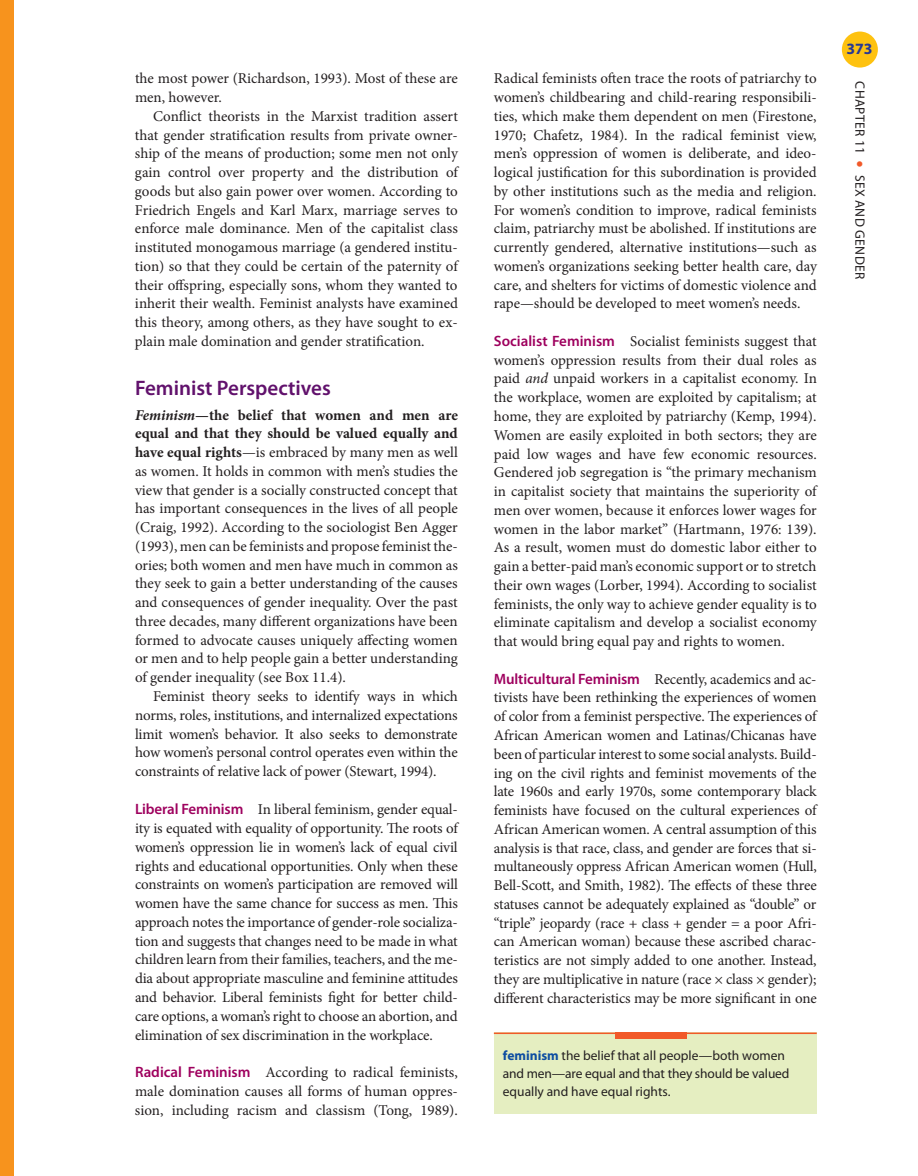
<style>
.page{position:relative;width:918px;height:1176px;background:#fff}
.page>*{position:absolute;margin:0;border:0;box-sizing:border-box;transform-origin:0 0}
.t1{font:600 21px "Myriad Pro";color:#61116c}
.t2{font:700 15.75px "Myriad Pro";color:#273895}
.t3{font:15px/18.8px "Minion Pro";color:#231f20;text-align:justify}
.t4{font:700 15px "Minion Pro";color:#231f20}
.t5{font:13.5px/18px "Myriad Pro";color:#231f20}
.t6{font:13.5px "Myriad Pro";letter-spacing:.03em;color:#231f20}
.s1{font-style:italic}
.s2{font-weight:700}
.s3{font-family:"Myriad Pro";font-weight:600;color:#9e015e}
.s4{font-weight:700;color:#0d4da1}
.s5{color:#f15929}
</style>
<div class="page">
<div style="left:0;top:0;width:14px;height:1175px;background:#f7931d"></div>
<div style="left:842px;top:32px;width:36px;height:36px;background:#fec210;border-radius:50%"></div>
<div style="left:494px;top:1032px;width:323px;height:81px;background:#e5eec1"></div>
<div style="left:615px;top:1032px;width:72px;height:6px;background:#f15929"></div>
<hr style="left:494px;top:1032px;width:323px;height:1px;background:#f15929">
<p class="t3" style="left:135px;top:70px;width:324px">the most power (Richardson, 1993). Most of these are</p>
<p class="t3" style="left:135px;top:89px;width:88px">men, however.</p>
<p class="t3" style="left:153px;top:108px;width:306px">Conflict theorists in the Marxist tradition assert</p>
<p class="t3" style="left:135px;top:126px;width:324px">that gender stratification results from private owner-</p>
<p class="t3" style="left:135px;top:145px;width:324px">ship of the means of production; some men not only</p>
<p class="t3" style="left:135px;top:164px;width:324px">gain control over property and the distribution of</p>
<p class="t3" style="left:135px;top:183px;width:324px">goods but also gain power over women. According to</p>
<p class="t3" style="left:135px;top:201px;width:324px">Friedrich Engels and Karl Marx, marriage serves to</p>
<p class="t3" style="left:135px;top:220px;width:324px">enforce male dominance. Men of the capitalist class</p>
<p class="t3" style="left:135px;top:239px;width:324px">instituted monogamous marriage (a gendered institu-</p>
<p class="t3" style="left:135px;top:258px;width:324px">tion) so that they could be certain of the paternity of</p>
<p class="t3" style="left:135px;top:276px;width:324px">their offspring, especially sons, whom they wanted to</p>
<p class="t3" style="left:135px;top:295px;width:325px">inherit their wealth. Feminist analysts have examined</p>
<p class="t3" style="left:135px;top:314px;width:324px">this theory, among others, as they have sought to ex-</p>
<p class="t3" style="left:135px;top:333px;width:291px">plain male domination and gender stratification.</p>
<p class="t1" style="left:135px;top:380px;width:197px">Feminist Perspectives</p>
<p class="t4" style="left:135px;top:408px;width:324px"><span class="s1">Feminism</span>— the belief that women and men are</p>
<p class="t4" style="left:135px;top:427px;width:324px">equal and that they should be valued equally and</p>
<p class="t3" style="left:135px;top:444px;width:324px"><span class="s2">have equal rights</span>— is embraced by many men as well</p>
<p class="t3" style="left:135px;top:462px;width:324px">as women. It holds in common with men’s studies the</p>
<p class="t3" style="left:135px;top:481px;width:324px">view that gender is a socially constructed concept that</p>
<p class="t3" style="left:135px;top:500px;width:324px">has important consequences in the lives of all people</p>
<p class="t3" style="left:135px;top:519px;width:324px">(Craig, 1992). According to the sociologist Ben Agger</p>
<p class="t3" style="left:135px;top:537px;width:324px">(1993), men can be feminists and propose feminist the-</p>
<p class="t3" style="left:135px;top:556px;width:324px">ories; both women and men have much in common as</p>
<p class="t3" style="left:135px;top:575px;width:324px">they seek to gain a better understanding of the causes</p>
<p class="t3" style="left:135px;top:594px;width:324px">and consequences of gender inequality. Over the past</p>
<p class="t3" style="left:135px;top:612px;width:324px">three decades, many different organizations have been</p>
<p class="t3" style="left:135px;top:631px;width:324px">formed to advocate causes uniquely affecting women</p>
<p class="t3" style="left:135px;top:650px;width:324px">or men and to help people gain a better understanding</p>
<p class="t3" style="left:135px;top:669px;width:212px">of gender inequality (see Box 11.4).</p>
<p class="t3" style="left:153px;top:687px;width:306px">Feminist theory seeks to identify ways in which</p>
<p class="t3" style="left:135px;top:706px;width:324px">norms, roles, institutions, and internalized expectations</p>
<p class="t3" style="left:135px;top:725px;width:324px">limit women’s behavior. It also seeks to demonstrate</p>
<p class="t3" style="left:135px;top:744px;width:324px">how women’s personal control operates even within the</p>
<p class="t3" style="left:135px;top:762px;width:303px">constraints of relative lack of power (Stewart, 1994).</p>
<p class="t3" style="left:135px;top:801px;width:324px"><span class="s3">Liberal Feminism</span> In liberal feminism, gender equal&shy;ity is equated with equality of opportunity. The roots of women’s oppression lie in women’s lack of equal civil rights and educational opportunities. Only when these constraints on women’s participation are removed will women have the same chance for success as men. This approach notes the importance of gender-role socializa&shy;tion and suggests that changes need to be made in what children learn from their families, teachers, and the me&shy;dia about appropriate masculine and feminine attitudes and behavior. Liberal feminists fight for better child&shy;care options, a woman’s right to choose an abortion, and elimination of sex discrimination in the workplace.</p>
<p class="t3" style="left:135px;top:1063px;width:324px"><span class="s3">Radical Feminism</span> According to radical feminists, male domination causes all forms of human oppres&shy;sion, including racism and classism (Tong, 1989).</p>
<p class="t3" style="left:494px;top:70px;width:325px">Radical feminists often trace the roots of patriarchy to women’s childbearing and child-rearing responsibili&shy;ties, which make them dependent on men (Firestone, 1970; Chafetz, 1984). In the radical feminist view, men’s oppression of women is deliberate, and ideo&shy;logical justification for this subordination is provided by other institutions such as the media and religion.<br>For women’s condition to improve, radical feminists claim, patriarchy must be abolished. If institutions are currently gendered, alternative institutions— such as women’s organizations seeking better health care, day care, and shelters for victims of domestic violence and rape— should be developed to meet women’s needs.</p>
<p class="t3" style="left:494px;top:333px;width:325px"><span class="s3">Socialist Feminism</span> Socialist feminists suggest that women’s oppression results from their dual roles as paid <span class="s1">and</span> unpaid workers in a capitalist economy. In the workplace, women are exploited by capitalism; at home, they are exploited by patriarchy (Kemp, 1994).<br>Women are easily exploited in both sectors; they are paid low wages and have few economic resources.<br>Gendered job segregation is “the primary mechanism in capitalist society that maintains the superiority of men over women, because it enforces lower wages for women in the labor market” (Hartmann, 1976: 139).<br>As a result, women must do domestic labor either to gain a better-paid man’s economic support or to stretch their own wages (Lorber, 1994). According to socialist feminists, the only way to achieve gender equality is to eliminate capitalism and develop a socialist economy that would bring equal pay and rights to women.</p>
<p class="t3" style="left:494px;top:670px;width:325px"><span class="s3">Multicultural Feminism</span> Recently, academics and ac&shy;tivists have been rethinking the experiences of women of color from a feminist perspective. The experiences of African American women and Latinas/Chicanas have been of particular interest to some social analysts. Build&shy;ing on the civil rights and feminist movements of the late 1960s and early 1970s, some contemporary black feminists have focused on the cultural experiences of African American women. A central assumption of this analysis is that race, class, and gender are forces that si&shy;multaneously oppress African American women (Hull, Bell-Scott, and Smith, 1982). The effects of these three statuses cannot be adequately explained as “double” or “triple” jeopardy (race + class + gender = a poor Afri&shy;can American woman) because these ascribed charac&shy;teristics are not simply added to one another. Instead, they are multiplicative in nature (race × class × gender); different characteristics may be more significant in one</p>
<p class="t5" style="left:503px;top:1046px;width:288px"><span class="s4">feminism</span> the belief that all people— both women and men— are equal and that they should be valued equally and have equal rights.</p>
<p class="t2" style="left:846px;top:43px;width:28px">373</p>
<p class="t6" style="left:865px;top:81px;width:199px;rotate:90deg">CHAPTER 11 <span class="s5">●</span> SEX AND GENDER</p>
</div>
